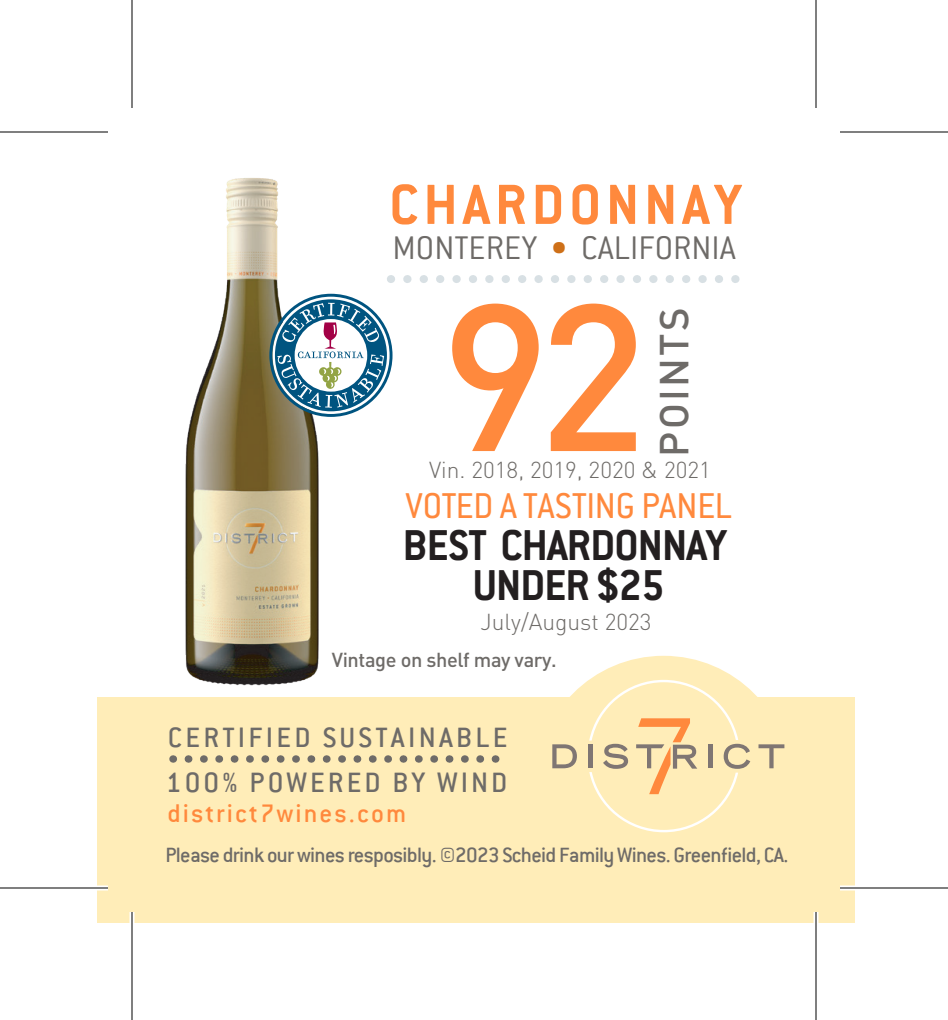
<style>
.page{position:relative;width:948px;height:1020px;background:#fff}
.page>*{position:absolute;margin:0;border:0;box-sizing:border-box;transform-origin:0 0}
.t1{font:500 205.2px "DIN Pro";color:#ff893d}
.t2{font:700 62px "Conduit ITC";letter-spacing:.085em;color:#ff893d}
.t3{font:700 47.6px/40px "Conduit ITC";letter-spacing:-.02em;color:#231f20;text-align:center}
.t4{font:500 40px "DIN Pro";letter-spacing:.06em;color:#6e6b68}
.t5{font:39.6px "Conduit ITC";letter-spacing:-.005em;color:#ff893d}
.t6{font:36px "Conduit ITC Light";color:#6e6b68}
.t7{font:500 30.8px/44.8px "Conduit ITC";letter-spacing:.105em;color:#6e6b68}
.t8{font:500 28px "Conduit ITC";letter-spacing:.075em;color:#ff893d}
.t9{font:500 22.8px "Conduit ITC";letter-spacing:-.03em;color:#6e6b68}
.t10{font:300 22.8px "DIN Pro";color:#6e6b68}
.t11{font:500 20px "DIN Pro";letter-spacing:-.02em;color:#6e6b68}
.s1{font-family:"Conduit ITC";font-weight:700;color:#ce7018}
</style>
<div class="page">
<div style="left:97px;top:697px;width:758px;height:225px;background:#ffedb8"></div>
<svg style="left:391px;top:275px;width:349px;height:8px"></svg>
<svg style="left:173px;top:755px;width:327px;height:8px"></svg>
<img style="left:185px;top:178px;width:151px;height:508px">
<div style="left:536px;top:656px;width:255px;height:255px;background:#ffedb8;border-radius:50%"></div>
<svg style="left:552px;top:744px;width:25px;height:24px"></svg>
<hr style="left:588px;top:744px;width:4px;height:24px;background:#7f7673">
<svg style="left:759px;top:744px;width:25px;height:24px"></svg>
<svg style="left:589px;top:680px;width:161px;height:152px"></svg>
<svg style="left:269px;top:294px;width:124px;height:123px"></svg>
<hr style="left:0;top:886px;width:108px;height:4px;background:#fff">
<hr style="left:840px;top:886px;width:108px;height:4px;background:#fff">
<hr style="left:130px;top:912px;width:4px;height:108px;background:#fff">
<hr style="left:814px;top:912px;width:4px;height:108px;background:#fff">
<hr style="left:0;top:131px;width:108px;height:2px;background:#000">
<hr style="left:840px;top:131px;width:108px;height:2px;background:#000">
<hr style="left:0;top:887px;width:108px;height:2px;background:#000">
<hr style="left:840px;top:887px;width:108px;height:2px;background:#000">
<hr style="left:131px;top:0;width:2px;height:108px;background:#000">
<hr style="left:131px;top:912px;width:2px;height:108px;background:#000">
<hr style="left:815px;top:0;width:2px;height:108px;background:#000">
<hr style="left:815px;top:912px;width:2px;height:108px;background:#000">
<h2 class="t2" style="left:389px;top:167px;width:354px">CHARDONNAY</h2>
<h3 class="t6" style="left:393px;top:226px;width:345px">MONTEREY <span class="s1">•</span> CALIFORNIA</h3>
<h1 class="t1" style="left:441px;top:237px;width:208px">92</h1>
<h3 class="t4" style="left:647px;top:457px;width:151px;rotate:-90deg">POINTS</h3>
<p class="t10" style="left:429px;top:454px;width:283px">Vin. 2018, 2019, 2020 &amp; 2021</p>
<h3 class="t5" style="left:406px;top:482px;width:327px">VOTED A TASTING PANEL</h3>
<h3 class="t3" style="left:403px;top:524px;width:326px">BEST CHARDONNAY<br>UNDER $25</h3>
<p class="t10" style="left:481px;top:606px;width:173px">July/August 2023</p>
<p class="t11" style="left:332px;top:646px;width:227px">Vintage on shelf may vary.</p>
<h3 class="t7" style="left:166px;top:714px;width:343px">CERTIFIED SUSTAINABLE<br>100% POWERED BY WIND</h3>
<p class="t8" style="left:167px;top:798px;width:240px">district7wines.com</p>
<p class="t9" style="left:165px;top:842px;width:624px">Please drink our wines resposibly. ©2023 Scheid Family Wines. Greenfield, CA.</p>
</div>
